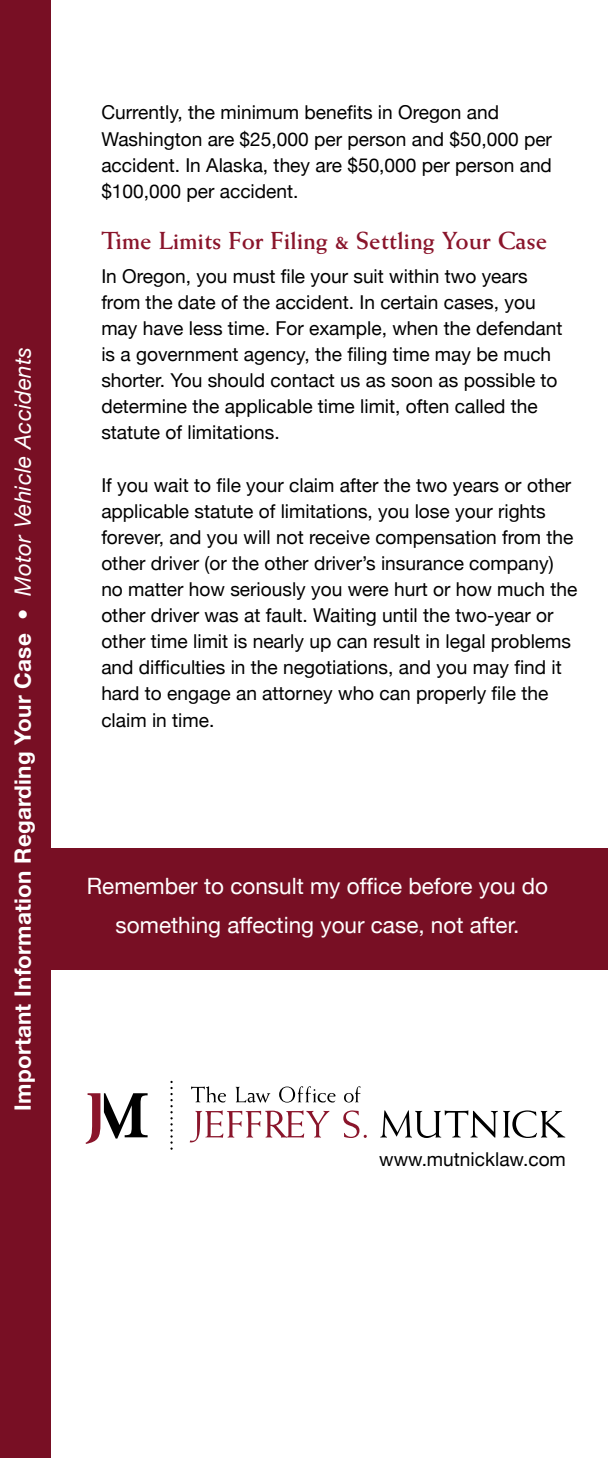
<style>
.page{position:relative;width:608px;height:1458px;background:#fff}
.page>*{position:absolute;margin:0;border:0;box-sizing:border-box;transform-origin:0 0}
.t1{font:700 24.75px "Weiss";color:#8a152b}
.t2{font:22.5px/38.2px "Helvetica Neue";color:#fff;text-align:center}
.t3{font:700 22.5px "Helvetica Neue";letter-spacing:.01em;color:#fff}
.t4{font:19.12px/26.1px "Helvetica Neue";color:#000}
.s1{font-weight:400;font-style:italic}
</style>
<div class="page">
<div style="left:0;top:0;width:51px;height:1458px;background:#780f24"></div>
<div style="left:0;top:848px;width:608px;height:122px;background:#780f24"></div>
<svg style="left:190px;top:1110px;width:139px;height:32px"></svg>
<svg style="left:343px;top:1110px;width:23px;height:28px"></svg>
<svg style="left:380px;top:1110px;width:117px;height:28px"></svg>
<svg style="left:503px;top:1110px;width:62px;height:28px"></svg>
<svg style="left:191px;top:1086px;width:35px;height:17px"></svg>
<svg style="left:235px;top:1087px;width:35px;height:16px"></svg>
<svg style="left:279px;top:1086px;width:56px;height:17px"></svg>
<svg style="left:344px;top:1086px;width:16px;height:17px"></svg>
<svg style="left:170px;top:1081px;width:3px;height:69px"></svg>
<svg style="left:85px;top:1093px;width:62px;height:51px"></svg>
<p class="t3" style="left:9px;top:1111px;width:765px;rotate:-90deg">Important Information Regarding Your Case • <span class="s1">Motor Vehicle Accidents</span></p>
<p class="t4" style="left:101px;top:99px;width:452px">Currently, the minimum benefits in Oregon and Washington are $25,000 per person and $50,000 per accident. In Alaska, they are $50,000 per person and $100,000 per accident.</p>
<p class="t1" style="left:101px;top:225px;width:447px">Time Limits For Filing &amp; Settling Your Case</p>
<p class="t4" style="left:101px;top:263px;width:462px">In Oregon, you must file your suit within two years from the date of the accident. In certain cases, you may have less time. For example, when the defendant is a government agency, the filing time may be much shorter. You should contact us as soon as possible to determine the applicable time limit, often called the statute of limitations.</p>
<p class="t4" style="left:101px;top:472px;width:477px">If you wait to file your claim after the two years or other applicable statute of limitations, you lose your rights forever, and you will not receive compensation from the other driver (or the other driver’s insurance company) no matter how seriously you were hurt or how much the other driver was at fault. Waiting until the two-year or other time limit is nearly up can result in legal problems and difficulties in the negotiations, and you may find it hard to engage an attorney who can properly file the claim in time.</p>
<p class="t2" style="left:87px;top:867px;width:462px">Remember to consult my office before you do something affecting your case, not after.</p>
<p class="t4" style="left:379px;top:1146px;width:188px">www.mutnicklaw.com</p>
</div>
